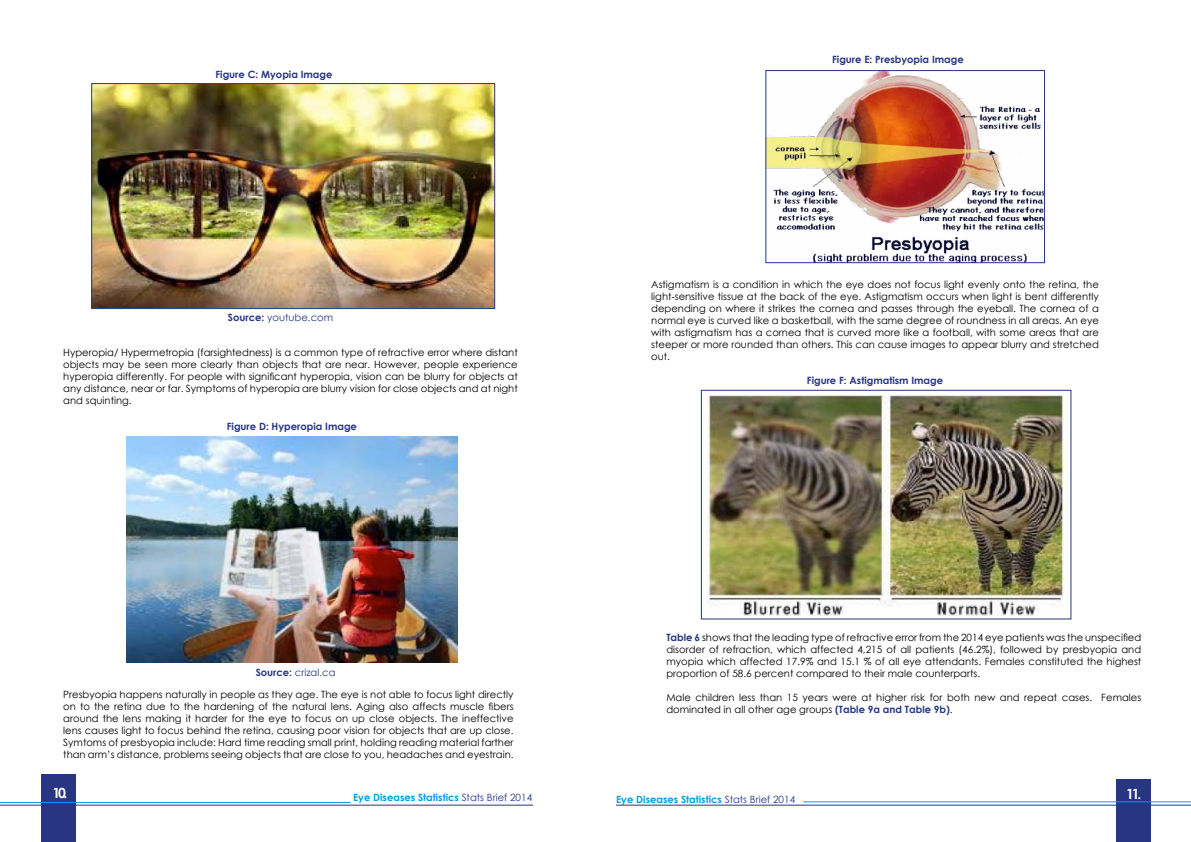
<style>
.page{position:relative;width:1191px;height:842px;background:#fff}
.page>*{position:absolute;margin:0;border:0;box-sizing:border-box;transform-origin:0 0}
.t1{font:700 14px "Century Gothic";color:#fff}
.t2{font:10px/12px "Century Gothic";color:#000;text-align:justify}
.t3{font:700 10px "Century Gothic";color:#283583}
.t4{font:700 10px "Century Gothic";color:#009fe3}
.t5{font:10px "Century Gothic";color:#283583}
.s1{font-weight:700}
.s2{font-weight:700;color:#283583}
.s3{font-weight:400;color:#283583}
</style>
<div class="page">
<div style="left:1116px;top:780px;width:35px;height:62px;background:#283583"></div>
<div style="left:41px;top:774px;width:35px;height:68px;background:#283583"></div>
<hr style="left:803px;top:802px;width:388px;height:1px;background:#009fe3">
<hr style="left:0;top:802px;width:350px;height:1px;background:#009fe3">
<hr style="left:0;top:805px;width:533px;height:1px;background:#283583">
<hr style="left:616px;top:805px;width:575px;height:1px;background:#283583">
<img style="left:93px;top:85px;width:400px;height:222px">
<div style="left:91px;top:83px;width:404px;height:226px;border:1px solid #283583"></div>
<img style="left:127px;top:437px;width:330px;height:226px">
<img style="left:767px;top:72px;width:276px;height:189px">
<div style="left:765px;top:70px;width:280px;height:193px;border:1px solid #283583"></div>
<img style="left:707px;top:395px;width:357px;height:220px">
<div style="left:701px;top:390px;width:370px;height:229px;border:1px solid #283583"></div>
<p class="t3" style="left:215px;top:66px;width:119px">Figure C: Myopia Image</p>
<p class="t5" style="left:228px;top:310px;width:107px"><span class="s1">Source:</span> youtube.com</p>
<p class="t2" style="left:63px;top:346px;width:456px">Hyperopia/ Hypermetropia (farsightedness) is a common type of refractive error where distant objects may be seen more clearly than objects that are near. However, people experience hyperopia differently. For people with significant hyperopia, vision can be blurry for objects at any distance, near or far. Symptoms of hyperopia are blurry vision for close objects and at night and squinting.</p>
<p class="t3" style="left:227px;top:419px;width:132px">Figure D: Hyperopia Image</p>
<p class="t5" style="left:256px;top:665px;width:81px"><span class="s1">Source:</span> crizal.ca</p>
<p class="t2" style="left:63px;top:688px;width:452px">Presbyopia happens naturally in people as they age. The eye is not able to focus light directly on to the retina due to the hardening of the natural lens. Aging also affects muscle fibers around the lens making it harder for the eye to focus on up close objects. The ineffective lens causes light to focus behind the retina, causing poor vision for objects that are up close.<br>Symtoms of presbyopia include: Hard time reading small print, holding reading material farther than arm’s distance, problems seeing objects that are close to you, headaches and eyestrain.</p>
<p class="t3" style="left:832px;top:51px;width:133px">Figure E: Presbyopia Image</p>
<p class="t2" style="left:651px;top:278px;width:449px">Astigmatism is a condition in which the eye does not focus light evenly onto the retina, the light-sensitive tissue at the back of the eye. Astigmatism occurs when light is bent differently depending on where it strikes the cornea and passes through the eyeball. The cornea of a normal eye is curved like a basketball, with the same degree of roundness in all areas. An eye with astigmatism has a cornea that is curved more like a football, with some areas that are steeper or more rounded than others. This can cause images to appear blurry and stretched out.</p>
<p class="t3" style="left:807px;top:373px;width:138px">Figure F: Astigmatism Image</p>
<p class="t2" style="left:666px;top:631px;width:476px"><span class="s2">Table 6</span> shows that the leading type of refractive error from the 2014 eye patients was the unspecified disorder of refraction, which affected 4,215 of all patients (46.2%), followed by presbyopia and myopia which affected 17.9% and 15.1 % of all eye attendants. Females constituted the highest proportion of 58.6 percent compared to their male counterparts.</p>
<p class="t2" style="left:666px;top:691px;width:476px">Male children less than 15 years were at higher risk for both new and repeat cases. Females dominated in all other age groups <span class="s2">(Table 9a and Table 9b)</span>.</p>
<h1 class="t1" style="left:52px;top:782px;width:17px">10.</h1>
<h1 class="t1" style="left:1126px;top:783px;width:17px">11.</h1>
<p class="t4" style="left:353px;top:789px;width:181px">Eye Diseases Statistics <span class="s3">Stats Brief 2014</span></p>
<p class="t4" style="left:616px;top:791px;width:181px">Eye Diseases Statistics <span class="s3">Stats Brief 2014</span></p>
</div>
